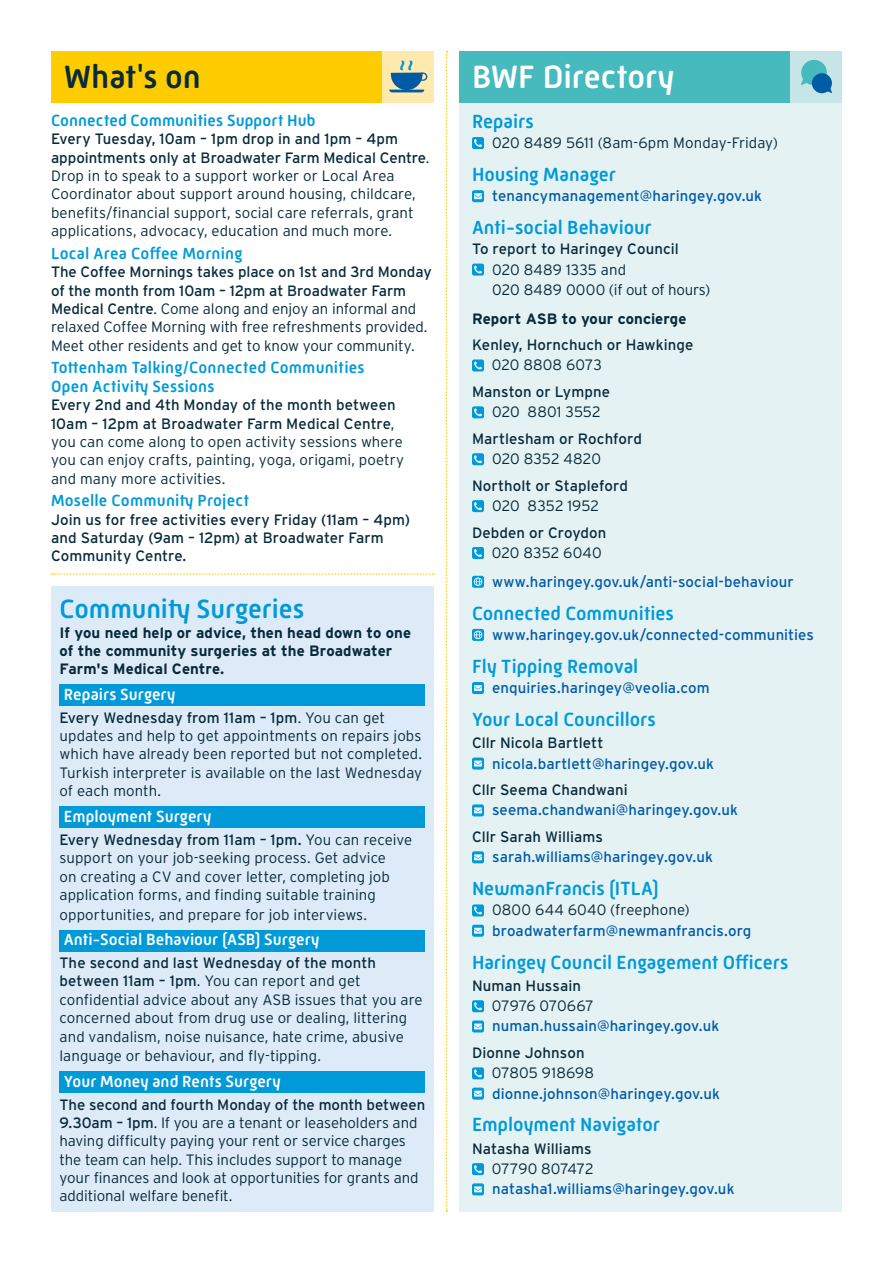
<style>
.page{position:relative;width:893px;height:1263px;background:#fff}
.page>*{position:absolute;margin:0;border:0;box-sizing:border-box;transform-origin:0 0}
.t1{font:500 33px "Mic 32 New Rounded";letter-spacing:-.005em;color:#fff}
.t2{font:500 33px "Mic 32 New Rounded";letter-spacing:-.005em;color:#082a3a}
.t3{font:500 27px "Mic 32 New Rounded";letter-spacing:-.005em;color:#009ad8}
.t4{font:500 19.5px "Mic 32 New Rounded";color:#009ad8}
.t5{font:500 16.5px/18.5px "Mic 32 New Rounded";letter-spacing:.01em;color:#009ad8}
.t6{font:500 16.5px "Mic 32 New Rounded";letter-spacing:.005em;color:#fff}
.t7{font:300 15px/18.3px "Interstate";color:#082a3a}
.t8{font:15px "Interstate";letter-spacing:.005em;color:#005ba7}
.t9{font:15px/18.3px "Interstate";letter-spacing:.005em;color:#082a3a}
.t10{font:700 15px/18px "Interstate";letter-spacing:.005em;color:#082a3a}
.s1{font-weight:400}
</style>
<div class="page">
<div style="left:459px;top:101px;width:383px;height:1111px;background:#e4f2f3"></div>
<svg style="left:472px;top:137px;width:12px;height:12px"></svg>
<svg style="left:472px;top:190px;width:12px;height:12px"></svg>
<svg style="left:472px;top:264px;width:12px;height:12px"></svg>
<svg style="left:472px;top:359px;width:12px;height:12px"></svg>
<svg style="left:472px;top:406px;width:12px;height:12px"></svg>
<svg style="left:472px;top:453px;width:12px;height:12px"></svg>
<svg style="left:472px;top:500px;width:12px;height:12px"></svg>
<svg style="left:472px;top:547px;width:12px;height:12px"></svg>
<svg style="left:472px;top:576px;width:12px;height:12px"></svg>
<svg style="left:472px;top:629px;width:12px;height:12px"></svg>
<svg style="left:472px;top:682px;width:12px;height:12px"></svg>
<svg style="left:472px;top:757px;width:12px;height:12px"></svg>
<svg style="left:472px;top:804px;width:12px;height:12px"></svg>
<svg style="left:472px;top:851px;width:12px;height:12px"></svg>
<svg style="left:472px;top:904px;width:12px;height:12px"></svg>
<svg style="left:472px;top:925px;width:12px;height:12px"></svg>
<svg style="left:472px;top:1000px;width:12px;height:12px"></svg>
<svg style="left:472px;top:1020px;width:12px;height:12px"></svg>
<svg style="left:472px;top:1067px;width:12px;height:12px"></svg>
<svg style="left:472px;top:1087px;width:12px;height:13px"></svg>
<svg style="left:472px;top:1163px;width:12px;height:12px"></svg>
<svg style="left:472px;top:1183px;width:12px;height:12px"></svg>
<div style="left:51px;top:51px;width:383px;height:51px;background:#fc0"></div>
<div style="left:459px;top:51px;width:383px;height:51px;background:#47babe"></div>
<svg style="left:446px;top:51px;width:1px;height:1161px"></svg>
<div style="left:51px;top:587px;width:383px;height:625px;background:#ddebf9"></div>
<div style="left:60px;top:684px;width:365px;height:22px;background:#009ad8"></div>
<div style="left:60px;top:806px;width:365px;height:22px;background:#009ad8"></div>
<div style="left:60px;top:930px;width:365px;height:21px;background:#009ad8"></div>
<div style="left:60px;top:1071px;width:365px;height:22px;background:#009ad8"></div>
<div style="left:383px;top:51px;width:51px;height:51px;background:#ffeaae"></div>
<div style="left:791px;top:51px;width:51px;height:51px;background:#c7e5e7"></div>
<svg style="left:801px;top:60px;width:31px;height:33px"></svg>
<svg style="left:52px;top:573px;width:382px;height:2px"></svg>
<svg style="left:389px;top:61px;width:38px;height:31px"></svg>
<h1 class="t2" style="left:64px;top:58px;width:139px">What's on</h1>
<h1 class="t1" style="left:472px;top:58px;width:204px">BWF Directory</h1>
<p class="t5" style="left:51px;top:111px;width:266px">Connected Communities Support Hub</p>
<p class="t7" style="left:51px;top:130px;width:380px"><span class="s1">Every Tuesday, 10am – 1pm drop in and 1pm – 4pm appointments only at Broadwater Farm Medical Centre</span>.<br>Drop in to speak to a support worker or Local Area Coordinator about support around housing, childcare, benefits/financial support, social care referrals, grant applications, advocacy, education and much more.</p>
<p class="t5" style="left:51px;top:244px;width:193px">Local Area Coffee Morning</p>
<p class="t7" style="left:51px;top:263px;width:382px"><span class="s1">The Coffee Mornings takes place on 1st and 3rd Monday of the month from 10am – 12pm at Broadwater Farm Medical Centre</span>. Come along and enjoy an informal and relaxed Coffee Morning with free refreshments provided.<br>Meet other residents and get to know your community.</p>
<p class="t5" style="left:51px;top:358px;width:315px">Tottenham Talking/Connected Communities<br>Open Activity Sessions</p>
<p class="t7" style="left:51px;top:396px;width:355px"><span class="s1">Every 2nd and 4th Monday of the month between 10am – 12pm at Broadwater Farm Medical Centre</span>, you can come along to open activity sessions where you can enjoy crafts, painting, yoga, origami, poetry and many more activities.</p>
<p class="t5" style="left:51px;top:491px;width:200px">Moselle Community Project</p>
<p class="t9" style="left:51px;top:510px;width:361px">Join us for free activities every Friday (11am – 4pm) and Saturday (9am – 12pm) at Broadwater Farm<br>Community Centre.</p>
<h2 class="t3" style="left:60px;top:593px;width:246px">Community Surgeries</h2>
<p class="t10" style="left:60px;top:624px;width:353px">If you need help or advice, then head down to one of the community surgeries at the Broadwater<br>Farm's Medical Centre.</p>
<p class="t6" style="left:64px;top:685px;width:113px">Repairs Surgery</p>
<p class="t7" style="left:60px;top:708px;width:364px"><span class="s1">Every Wednesday from 11am – 1pm</span>. You can get updates and help to get appointments on repairs jobs which have already been reported but not completed.<br>Turkish interpreter is available on the last Wednesday of each month.</p>
<p class="t6" style="left:64px;top:807px;width:149px">Employment Surgery</p>
<p class="t7" style="left:60px;top:830px;width:354px"><span class="s1">Every Wednesday from 11am – 1pm.</span> You can receive support on your job-seeking process. Get advice<br>on creating a CV and cover letter, completing job application forms, and finding suitable training opportunities, and prepare for job interviews.</p>
<p class="t6" style="left:64px;top:930px;width:257px">Anti-Social Behaviour (ASB) Surgery</p>
<p class="t7" style="left:60px;top:953px;width:365px"><span class="s1">The second and last Wednesday of the month between 11am – 1pm</span>. You can report and get confidential advice about any ASB issues that you are concerned about from drug use or dealing, littering and vandalism, noise nuisance, hate crime, abusive language or behaviour, and fly-tipping.</p>
<p class="t6" style="left:64px;top:1072px;width:218px">Your Money and Rents Surgery</p>
<p class="t7" style="left:60px;top:1095px;width:367px"><span class="s1">The second and fourth Monday of the month between 9.30am – 1pm</span>. If you are a tenant or leaseholders and having difficulty paying your rent or service charges the team can help. This includes support to manage your finances and look at opportunities for grants and additional welfare benefit.</p>
<h3 class="t4" style="left:472px;top:110px;width:63px">Repairs</h3>
<p class="t7" style="left:492px;top:133px;width:287px">020 8489 5611 (8am-6pm Monday-Friday)</p>
<h3 class="t4" style="left:472px;top:163px;width:145px">Housing Manager</h3>
<p class="t8" style="left:492px;top:187px;width:272px">tenancymanagement@haringey.gov.uk</p>
<h3 class="t4" style="left:472px;top:216px;width:181px">Anti-social Behaviour</h3>
<p class="t9" style="left:472px;top:240px;width:208px">To report to Haringey Council</p>
<p class="t7" style="left:492px;top:259px;width:220px;line-height:20.2px">020 8489 1335 and<br>020 8489 0000 (if out of hours)</p>
<p class="t10" style="left:472px;top:309px;width:216px">Report ASB to your concierge</p>
<p class="t9" style="left:472px;top:336px;width:223px">Kenley, Hornchuch or Hawkinge</p>
<p class="t7" style="left:492px;top:356px;width:112px">020 8808 6073</p>
<p class="t9" style="left:472px;top:382px;width:140px">Manston or Lympne</p>
<p class="t7" style="left:492px;top:403px;width:110px">020 8801 3552</p>
<p class="t9" style="left:472px;top:429px;width:171px">Martlesham or Rochford</p>
<p class="t7" style="left:492px;top:450px;width:110px">020 8352 4820</p>
<p class="t9" style="left:472px;top:476px;width:157px">Northolt or Stapleford</p>
<p class="t7" style="left:492px;top:496px;width:108px">020 8352 1952</p>
<p class="t9" style="left:472px;top:523px;width:136px">Debden or Croydon</p>
<p class="t7" style="left:492px;top:543px;width:112px">020 8352 6040</p>
<p class="t8" style="left:492px;top:573px;width:303px">www.haringey.gov.uk/anti-social-behaviour</p>
<h3 class="t4" style="left:472px;top:602px;width:203px">Connected Communities</h3>
<p class="t8" style="left:492px;top:626px;width:323px">www.haringey.gov.uk/connected-communities</p>
<h3 class="t4" style="left:472px;top:655px;width:168px">Fly Tipping Removal</h3>
<p class="t8" style="left:492px;top:679px;width:219px">enquiries.haringey@veolia.com</p>
<h3 class="t4" style="left:472px;top:708px;width:185px">Your Local Councillors</h3>
<p class="t9" style="left:472px;top:734px;width:133px">Cllr Nicola Bartlett</p>
<p class="t8" style="left:492px;top:755px;width:224px">nicola.bartlett@haringey.gov.uk</p>
<p class="t9" style="left:472px;top:781px;width:157px">Cllr Seema Chandwani</p>
<p class="t8" style="left:492px;top:802px;width:247px">seema.chandwani@haringey.gov.uk</p>
<p class="t9" style="left:472px;top:827px;width:133px">Cllr Sarah Williams</p>
<p class="t8" style="left:492px;top:848px;width:222px">sarah.williams@haringey.gov.uk</p>
<h3 class="t4" style="left:472px;top:877px;width:188px">NewmanFrancis (ITLA)</h3>
<p class="t7" style="left:492px;top:901px;width:199px">0800 644 6040 (freephone)</p>
<p class="t8" style="left:492px;top:922px;width:261px">broadwaterfarm@newmanfrancis.org</p>
<h3 class="t4" style="left:472px;top:951px;width:318px">Haringey Council Engagement Officers</h3>
<p class="t9" style="left:472px;top:976px;width:111px">Numan Hussain</p>
<p class="t7" style="left:492px;top:997px;width:103px">07976 070667</p>
<p class="t8" style="left:492px;top:1018px;width:229px">numan.hussain@haringey.gov.uk</p>
<p class="t9" style="left:472px;top:1043px;width:114px">Dionne Johnson</p>
<p class="t7" style="left:492px;top:1064px;width:104px">07805 918698</p>
<p class="t8" style="left:492px;top:1085px;width:229px">dionne.johnson@haringey.gov.uk</p>
<h3 class="t4" style="left:472px;top:1114px;width:189px">Employment Navigator</h3>
<p class="t9" style="left:472px;top:1139px;width:121px">Natasha Williams</p>
<p class="t7" style="left:492px;top:1159px;width:104px">07790 807472</p>
<p class="t8" style="left:492px;top:1181px;width:244px">natasha1.williams@haringey.gov.uk</p>
</div>
